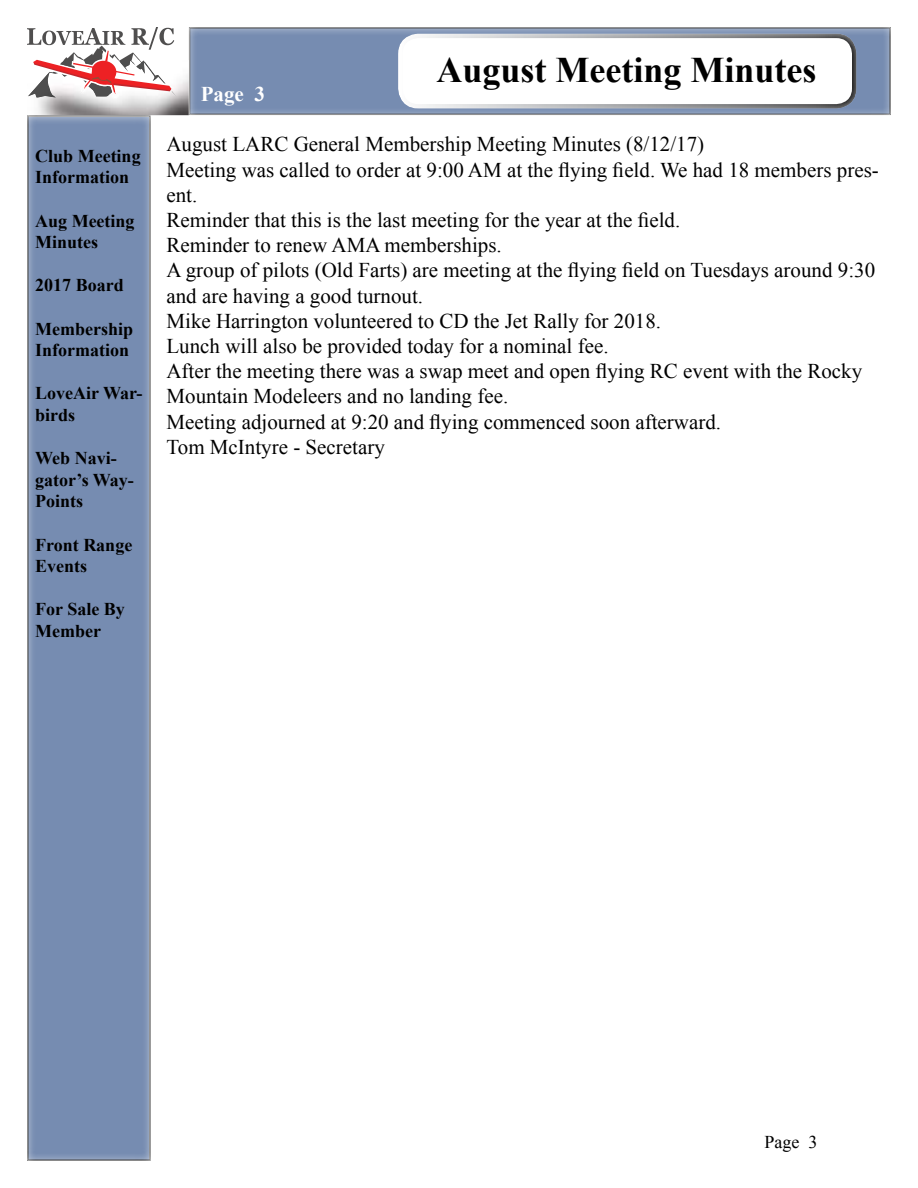
<style>
.page{position:relative;width:918px;height:1188px;background:#fff}
.page>*{position:absolute;margin:0;border:0;box-sizing:border-box;transform-origin:0 0}
.t1{font:700 36px "Times New Roman";color:#000}
.t2{font:21px/25.2px "Times New Roman";color:#000}
.t3{font:700 21px "Times New Roman";color:#fff}
.t4{font:700 18px/21.6px "Times New Roman";color:#000}
.t5{font:18px "Times New Roman";color:#000}
</style>
<div class="page">
<div style="left:176px;top:16px;width:727px;height:101px;background:#fff;opacity:.75"></div>
<img style="left:38px;top:60px;width:151px;height:55px">
<svg style="left:27px;top:27px;width:150px;height:72px"></svg>
<div style="left:99px;top:72px;width:9px;height:8px;background:#ed2124;border-radius:50%"></div>
<div style="left:386px;top:23px;width:484px;height:87px;background:#fff;opacity:.75"></div>
<div style="left:14px;top:105px;width:151px;height:1056px;background:#fff;opacity:.75"></div>
<p class="t4" style="left:35px;top:145px;width:107px">Club Meeting<br>Information</p>
<p class="t4" style="left:35px;top:209px;width:101px">Aug Meeting<br>Minutes</p>
<p class="t4" style="left:35px;top:274px;width:90px">2017 Board</p>
<p class="t4" style="left:35px;top:317px;width:99px">Membership<br>Information</p>
<p class="t4" style="left:35px;top:382px;width:109px">LoveAir War&shy;birds</p>
<p class="t4" style="left:35px;top:447px;width:100px">Web Navi&shy;gator’s Way-<br>Points</p>
<p class="t4" style="left:35px;top:533px;width:99px">Front Range<br>Events</p>
<p class="t4" style="left:35px;top:598px;width:91px">For Sale By<br>Member</p>
<p class="t3" style="left:201px;top:79px;width:66px">Page 3</p>
<h1 class="t1" style="left:436px;top:44px;width:381px">August Meeting Minutes</h1>
<p class="t2" style="left:166px;top:131px;width:714px">August LARC General Membership Meeting Minutes (8/12/17)<br>Meeting was called to order at 9:00 AM at the flying field. We had 18 members pres&shy;ent.<br>Reminder that this is the last meeting for the year at the field.<br>Reminder to renew AMA memberships.<br>A group of pilots (Old Farts) are meeting at the flying field on Tuesdays around 9:30 and are having a good turnout.<br>Mike Harrington volunteered to CD the Jet Rally for 2018.<br>Lunch will also be provided today for a nominal fee.<br>After the meeting there was a swap meet and open flying RC event with the Rocky Mountain Modeleers and no landing fee.<br>Meeting adjourned at 9:20 and flying commenced soon afterward.<br>Tom McIntyre - Secretary</p>
<p class="t5" style="left:764px;top:1129px;width:54px">Page 3</p>
</div>
